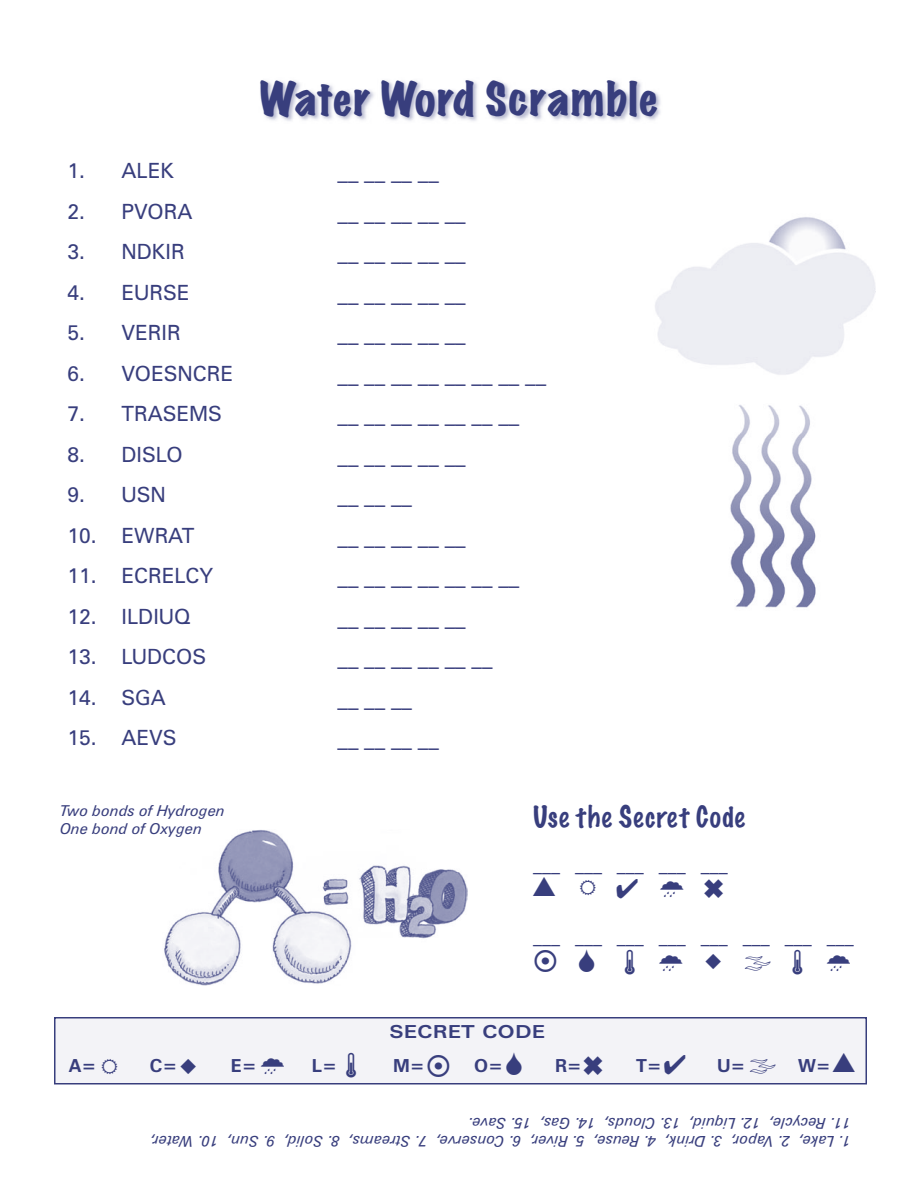
<style>
.page{position:relative;width:918px;height:1188px;background:#fff}
.page>*{position:absolute;margin:0;border:0;box-sizing:border-box;transform-origin:0 0}
.t1{font:expanded 42px "Marker Felt";letter-spacing:.025em;color:#383e7d}
.t2{font:100 27px "Marker Felt";letter-spacing:.045em;color:#383e7d}
.t3{font:21px "Zurich BT";color:#383e7d}
.t4{font:18px "Zurich BT";color:#383e7d}
.t5{font:700 18px "Zurich BT";color:#383e7d}
.t6{font:700 expanded 18px "Zurich BT";letter-spacing:.025em;color:#383e7d}
.t7{font:italic 15px/18px "Zurich BT";color:#383e7d}
</style>
<div class="page">
<img style="left:261px;top:80px;width:400px;height:41px">
<img style="left:655px;top:217px;width:220px;height:391px">
<img style="left:164px;top:830px;width:304px;height:156px">
<div style="left:55px;top:1018px;width:811px;height:66px;background:#f3f3f7"></div>
<hr style="left:54px;top:1018px;width:1px;height:66px;background:#383e7d">
<hr style="left:55px;top:1083px;width:811px;height:1px;background:#383e7d">
<hr style="left:866px;top:1018px;width:1px;height:66px;background:#383e7d">
<hr style="left:55px;top:1017px;width:811px;height:1px;background:#383e7d">
<p class="t3" style="left:68px;top:158px;width:108px">1. ALEK</p>
<p class="t3" style="left:68px;top:198px;width:126px">2. PVORA</p>
<p class="t3" style="left:68px;top:239px;width:119px">3. NDKIR</p>
<p class="t3" style="left:68px;top:279px;width:124px">4. EURSE</p>
<p class="t3" style="left:68px;top:320px;width:115px">5. VERIR</p>
<p class="t3" style="left:68px;top:360px;width:167px">6. VOESNCRE</p>
<p class="t3" style="left:68px;top:401px;width:156px">7. TRASEMS</p>
<p class="t3" style="left:68px;top:441px;width:117px">8. DISLO</p>
<p class="t3" style="left:68px;top:482px;width:100px">9. USN</p>
<p class="t3" style="left:68px;top:522px;width:128px">10. EWRAT</p>
<p class="t3" style="left:68px;top:563px;width:147px">11. ECRELCY</p>
<p class="t3" style="left:68px;top:603px;width:124px">12. ILDIUQ</p>
<p class="t3" style="left:68px;top:644px;width:140px">13. LUDCOS</p>
<p class="t3" style="left:68px;top:684px;width:100px">14. SGA</p>
<p class="t3" style="left:68px;top:725px;width:111px">15. AEVS</p>
<p class="t7" style="left:60px;top:801px;width:167px">Two bonds of Hydrogen<br>One bond of Oxygen</p>
<h1 class="t1" style="left:260px;top:76px;width:400px">Water Word Scramble</h1>
<p class="t3" style="left:338px;top:158px;width:103px">__ __ __ __</p>
<p class="t3" style="left:338px;top:198px;width:130px">__ __ __ __ __</p>
<p class="t3" style="left:338px;top:239px;width:130px">__ __ __ __ __</p>
<p class="t3" style="left:338px;top:279px;width:130px">__ __ __ __ __</p>
<p class="t3" style="left:338px;top:320px;width:130px">__ __ __ __ __</p>
<p class="t3" style="left:338px;top:360px;width:210px">__ __ __ __ __ __ __ __</p>
<p class="t3" style="left:338px;top:401px;width:183px">__ __ __ __ __ __ __</p>
<p class="t3" style="left:338px;top:441px;width:130px">__ __ __ __ __</p>
<p class="t3" style="left:338px;top:482px;width:76px">__ __ __</p>
<p class="t3" style="left:338px;top:522px;width:130px">__ __ __ __ __</p>
<p class="t3" style="left:338px;top:563px;width:183px">__ __ __ __ __ __ __</p>
<p class="t3" style="left:338px;top:603px;width:130px">__ __ __ __ __</p>
<p class="t3" style="left:338px;top:644px;width:157px">__ __ __ __ __ __</p>
<p class="t3" style="left:338px;top:684px;width:76px">__ __ __</p>
<p class="t3" style="left:338px;top:725px;width:103px">__ __ __ __</p>
<p class="t2" style="left:533px;top:804px;width:213px">Use the Secret Code</p>
<p class="t4" style="left:533px;top:853px;width:196px">___ ___ ___ ___ ___</p>
<p class="t4" style="left:533px;top:925px;width:322px">___ ___ ___ ___ ___ ___ ___ ___</p>
<p class="t6" style="left:390px;top:1021px;width:157px">SECRET CODE</p>
<p class="t5" style="left:69px;top:1055px;width:29px">A=</p>
<p class="t5" style="left:150px;top:1055px;width:29px">C=</p>
<p class="t5" style="left:231px;top:1055px;width:27px">E=</p>
<p class="t5" style="left:312px;top:1055px;width:27px">L=</p>
<p class="t5" style="left:393px;top:1055px;width:33px">M=</p>
<p class="t5" style="left:474px;top:1055px;width:31px">O=</p>
<p class="t5" style="left:555px;top:1055px;width:28px">R=</p>
<p class="t5" style="left:636px;top:1055px;width:27px">T=</p>
<p class="t5" style="left:717px;top:1055px;width:30px">U=</p>
<p class="t5" style="left:798px;top:1055px;width:34px">W=</p>
<p class="t7" style="left:850px;top:1132px;width:384px;rotate:-180deg">11. Recycle, 12. Liquid, 13. Clouds, 14. Gas, 15. Save.</p>
<p class="t7" style="left:850px;top:1150px;width:702px;rotate:-180deg">1. Lake, 2. Vapor, 3. Drink, 4. Reuse, 5. River, 6. Conserve, 7. Streams, 8. Solid, 9. Sun, 10. Water,</p>
</div>
